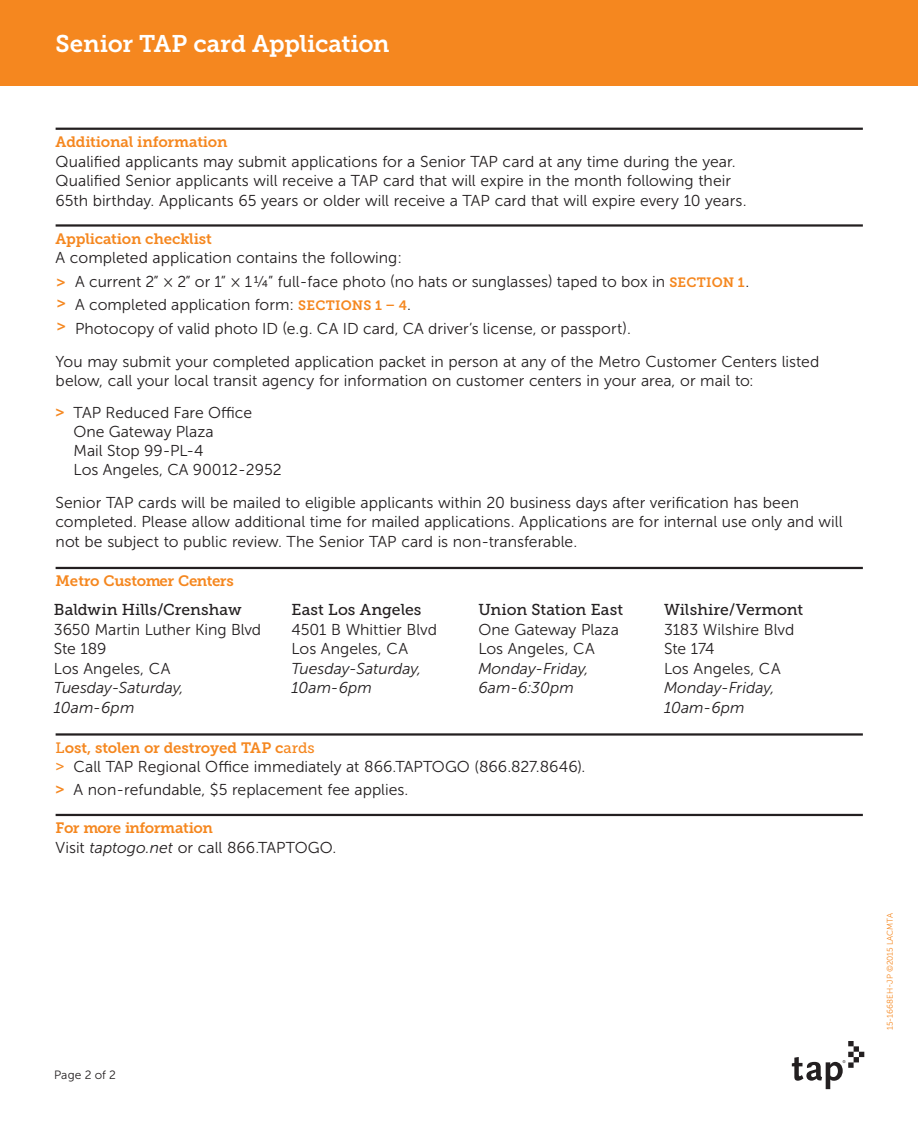
<style>
.page{position:relative;width:918px;height:1134px;background:#fff}
.page>*{position:absolute;margin:0;border:0;box-sizing:border-box;transform-origin:0 0}
.t1{font:24px "Museo Slab 700";letter-spacing:-.01em;color:#fff}
.t2{font:15.75px/19.5px "Museo Sans 300";color:#231f20}
.t3{font:italic 15.75px/19.5px "Museo Sans 300";color:#231f20}
.t4{font:15.75px "Museo Slab 500";color:#231f20}
.t5{font:15.75px/22.2px "Museo Sans 700";color:#f5871f;text-align:justify}
.t6{font:15px "Museo Slab 700";letter-spacing:-.015em;color:#f5871f}
.t7{font:12px "Museo Sans 300";letter-spacing:.01em;color:#231f20}
.t8{font:8.25px "Museo Sans 300";color:#f5871f}
.s1{font-family:"Museo Slab 700";font-size:13.5px;color:#f5871f}
.s2{font-family:"Museo Sans 700";color:#f5871f}
.s3{font-family:"Museo Slab 500"}
.s4{font-family:"Museo Sans 500";color:#f5871f}
.s5{font-style:italic}
</style>
<div class="page">
<hr style="left:56px;top:128px;width:807px;height:2px;background:#231f20">
<hr style="left:56px;top:224px;width:807px;height:3px;background:#231f20">
<hr style="left:56px;top:567px;width:807px;height:2px;background:#231f20">
<hr style="left:56px;top:733px;width:807px;height:3px;background:#231f20">
<hr style="left:56px;top:814px;width:807px;height:2px;background:#231f20">
<svg style="left:792px;top:1041px;width:72px;height:48px"></svg>
<div style="left:0;top:0;width:918px;height:86px;background:#f5871f"></div>
<h1 class="t1" style="left:56px;top:30px;width:336px">Senior TAP card Application</h1>
<p class="t6" style="left:56px;top:133px;width:173px">Additional information</p>
<p class="t2" style="left:56px;top:152px;width:692px">Qualified applicants may submit applications for a Senior TAP card at any time during the year.<br>Qualified Senior applicants will receive a TAP card that will expire in the month following their<br>65th birthday. Applicants 65 years or older will receive a TAP card that will expire every 10 years.</p>
<p class="t6" style="left:56px;top:230px;width:158px">Application checklist</p>
<p class="t2" style="left:75px;top:246px;width:676px;line-height:23.4px;text-indent:-19px">A completed application contains the following:<br>A current 2” × 2” or 1” × 1¼” full-face photo (no hats or sunglasses) taped to box in <span class="s1">SECTION 1</span>.<br>A completed application form: <span class="s1">SECTIONS 1 – 4</span>.<br>Photocopy of valid photo ID (e.g. CA ID card, CA driver’s license, or passport).</p>
<p class="t2" style="left:56px;top:352px;width:765px">You may submit your completed application packet in person at any of the Metro Customer Centers listed below, call your local transit agency for information on customer centers in your area, or mail to:</p>
<p class="t2" style="left:74px;top:404px;width:210px;line-height:18.8px;text-indent:-18px"><span class="s2">&gt;</span> TAP Reduced Fare Office<br>One Gateway Plaza<br>Mail Stop 99-PL-4<br>Los Angeles, CA 90012-2952</p>
<p class="t2" style="left:56px;top:493px;width:788px">Senior TAP cards will be mailed to eligible applicants within 20 business days after verification has been completed. Please allow additional time for mailed applications. Applications are for internal use only and will not be subject to public review. The Senior TAP card is non-transferable.</p>
<p class="t6" style="left:56px;top:573px;width:180px">Metro Customer Centers</p>
<p class="t5" style="left:56px;top:270px;width:11px">&gt; &gt; &gt;</p>
<p class="t4" style="left:54px;top:601px;width:189px">Baldwin Hills/Crenshaw</p>
<p class="t2" style="left:54px;top:620px;width:209px">3650 Martin Luther King Blvd<br>Ste 189<br>Los Angeles, CA</p>
<p class="t3" style="left:54px;top:678px;width:131px">Tuesday-Saturday,<br>10am-6pm</p>
<p class="t4" style="left:292px;top:601px;width:131px">East Los Angeles</p>
<p class="t2" style="left:292px;top:620px;width:147px">4501 B Whittier Blvd<br>Los Angeles, CA</p>
<p class="t3" style="left:292px;top:659px;width:131px">Tuesday-Saturday,<br>10am-6pm</p>
<p class="t4" style="left:478px;top:601px;width:146px">Union Station East</p>
<p class="t2" style="left:478px;top:620px;width:142px">One Gateway Plaza<br>Los Angeles, CA</p>
<p class="t3" style="left:478px;top:659px;width:112px">Monday-Friday,<br>6am-6:30pm</p>
<p class="t6" style="left:56px;top:739px;width:261px"><span class="s3">L</span>ost, stolen or destroyed TAP c<span class="s3">ards</span></p>
<p class="t2" style="left:56px;top:756px;width:531px;line-height:22.8px"><span class="s4">&gt;</span> Call TAP Regional Office immediately at 866.TAPTOGO (866.827.8646). <span class="s2">&gt;</span> A non-refundable, $5 replacement fee applies.</p>
<p class="t6" style="left:56px;top:820px;width:159px">For more information</p>
<p class="t2" style="left:56px;top:838px;width:282px">Visit <span class="s5">taptogo.net</span> or call 866.TAPTOGO.</p>
<p class="t4" style="left:664px;top:601px;width:140px">Wilshire/Vermont</p>
<p class="t2" style="left:664px;top:620px;width:132px">3183 Wilshire Blvd<br>Ste 174<br>Los Angeles, CA</p>
<p class="t3" style="left:664px;top:678px;width:112px">Monday-Friday,<br>10am-6pm</p>
<p class="t7" style="left:54px;top:1069px;width:64px">Page 2 of 2</p>
<p class="t8" style="left:886px;top:1030px;width:119px;rotate:-90deg">15-1668EH-JP ©2015 LACMTA</p>
</div>
